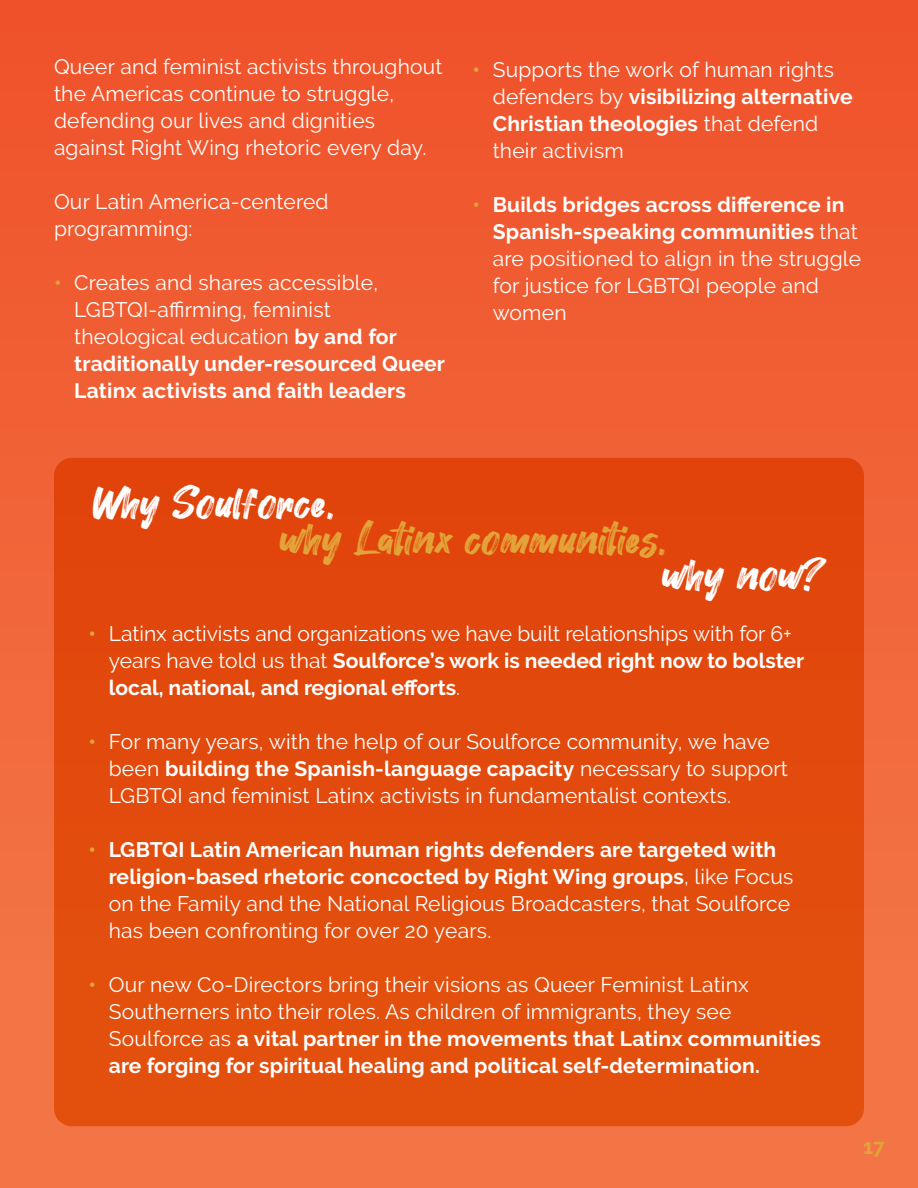
<style>
.page{position:relative;width:918px;height:1188px;background:#f37445}
.page>*{position:absolute;margin:0;border:0;box-sizing:border-box;transform-origin:0 0}
.t1{font:46.5px "Hey August";color:#e3a339}
.t2{font:46.5px "Hey August";color:#fff}
.t3{font:21px/27px "Raleway";letter-spacing:.01em;color:#fff}
.t4{font:700 21px "Raleway";color:#48103e}
.s1{font-weight:700;color:#e3a339}
.s2{font-weight:700}
.s3{color:#e3a339}
</style>
<div class="page">
<div style="left:0;top:0;width:918px;height:958px;background:linear-gradient(to bottom,#ef512a,#f27344)"></div>
<div style="left:54px;top:458px;width:810px;height:668px;background:#e24b0d;border-radius:18px"></div>
<p class="t3" style="left:54px;top:53px;width:390px">Queer and feminist activists throughout the Americas continue to struggle, defending our lives and dignities against Right Wing rhetoric every day.</p>
<p class="t3" style="left:54px;top:188px;width:276px">Our Latin America-centered programming:</p>
<p class="t3" style="left:74px;top:269px;width:372px;text-indent:-20px"><span class="s1">•</span> Creates and shares accessible, LGBTQI-affirming, feminist theological education <span class="s2">by and for traditionally under-resourced Queer Latinx activists and faith leaders</span></p>
<p class="t3" style="left:493px;top:56px;width:362px;text-indent:-20px"><span class="s1">•</span> Supports the work of human rights defenders by <span class="s2">visibilizing alternative<br>Christian theologies</span> that defend their activism</p>
<p class="t3" style="left:493px;top:191px;width:370px;text-indent:-20px"><span class="s1">•</span> <span class="s2">Builds bridges across difference in<br>Spanish-speaking communities</span> that are positioned to align in the struggle for justice for LGBTQI people and women</p>
<h1 class="t2" style="left:93px;top:478px;width:242px">Why Soulforce,</h1>
<h1 class="t1" style="left:280px;top:514px;width:387px">why Latinx communities,</h1>
<h1 class="t2" style="left:662px;top:550px;width:165px">why now?</h1>
<p class="t3" style="left:109px;top:620px;width:697px;text-indent:-20px"><span class="s1">•</span> Latinx activists and organizations we have built relationships with for 6+ years have told us that <span class="s2">Soulforce’s work is needed right now to bolster local, national, and regional efforts</span>.</p>
<p class="t3" style="left:109px;top:728px;width:681px;text-indent:-20px"><span class="s1">•</span> For many years, with the help of our Soulforce community, we have been <span class="s2">building the Spanish-language capacity</span> necessary to support<br>LGBTQI and feminist Latinx activists in fundamentalist contexts.</p>
<p class="t3" style="left:109px;top:836px;width:686px;text-indent:-20px"><span class="s1">•</span> <span class="s2">LGBTQI Latin American human rights defenders are targeted with religion-based rhetoric concocted by Right Wing groups</span>, like Focus on the Family and the National Religious Broadcasters, that Soulforce has been confronting for over 20 years.</p>
<p class="t3" style="left:109px;top:971px;width:714px;text-indent:-20px"><span class="s1">•</span> Our new Co-Directors bring their visions as Queer Feminist Latinx Southerners into their roles. As children of immigrants, they see Soulforce as <span class="s2">a vital partner in the movements that Latinx communities are forging for spiritual healing and political self-determination.</span></p>
<p class="t4" style="left:842px;top:1134px;width:44px">17<span class="s3">17</span></p>
</div>
